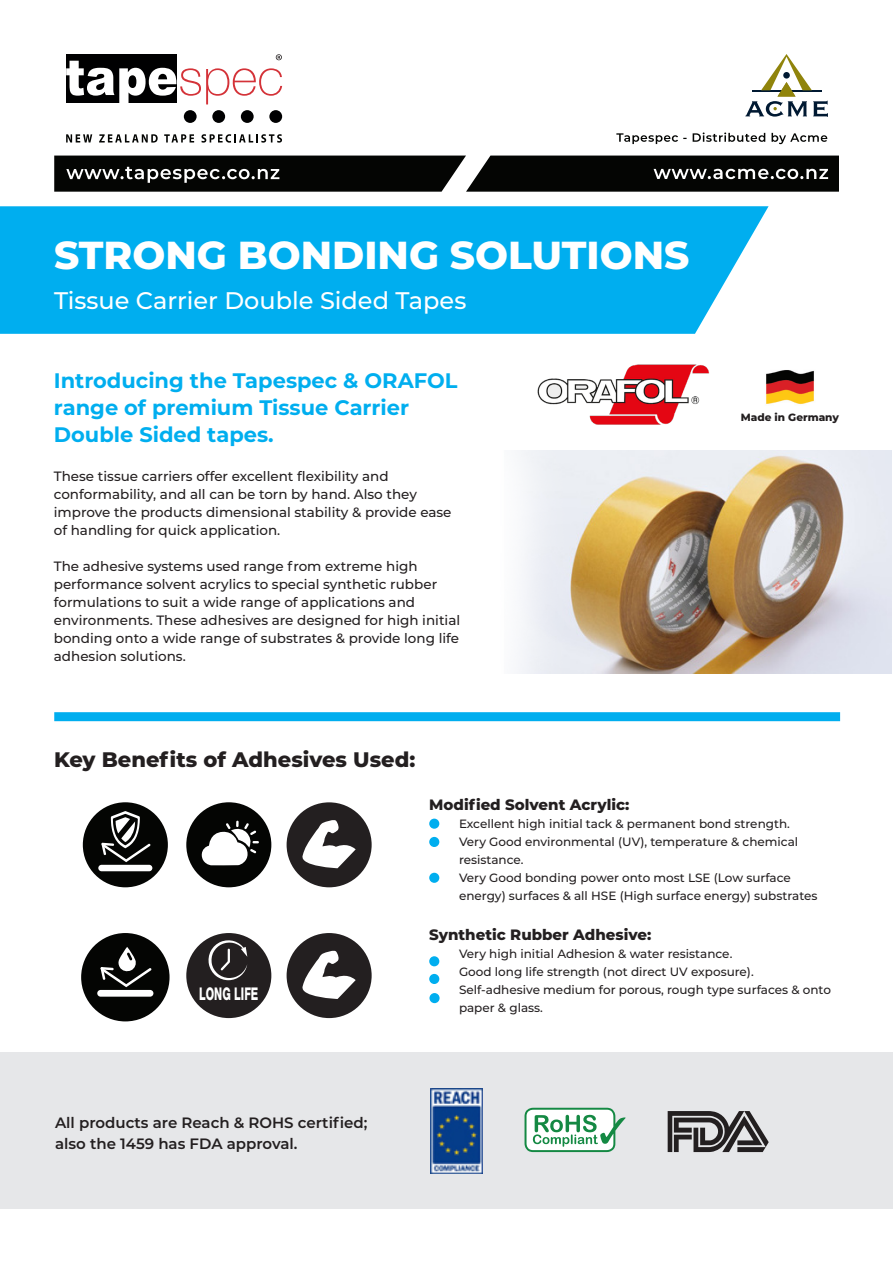
<style>
.page{position:relative;width:893px;height:1263px;background:#fff}
.page>*{position:absolute;margin:0;border:0;box-sizing:border-box;transform-origin:0 0}
.t1{font:800 39px "Montserrat";color:#fff}
.t2{font:500 24px "Montserrat";color:#fff}
.t3{font:700 21px/27px "Montserrat";color:#00aeef}
.t4{font:800 21px "Montserrat";color:#231f20}
.t5{font:800 17.55px "Helvetica Neue LT Pro";color:#fff;scale:.62 1}
.t6{font:600 15px/21px "Montserrat";color:#231f20}
.t7{font:800 15px "Montserrat";color:#231f20}
.t8{font:500 13.5px/18px "Montserrat";color:#231f20}
.t9{font:500 12px/18px "Montserrat";color:#231f20}
.t10{font:800 10.5px "Montserrat";color:#231f20}
</style>
<div class="page">
<div style="left:0;top:1053px;width:893px;height:156px;background:#e6e7e9"></div>
<img style="left:519px;top:450px;width:372px;height:224px">
<div style="left:0;top:206px;width:769px;height:128px;background:#00aeef"></div>
<div style="left:83px;top:802px;width:85px;height:85px;background:#040503;border-radius:50%"></div>
<div style="left:98px;top:865px;width:54px;height:6px;background:#fff;border-radius:3px"></div>
<svg style="left:101px;top:811px;width:50px;height:51px"></svg>
<div style="left:186px;top:802px;width:85px;height:85px;background:#040503;border-radius:50%"></div>
<svg style="left:202px;top:821px;width:57px;height:44px"></svg>
<div style="left:186px;top:933px;width:85px;height:85px;background:#231f20;border-radius:50%"></div>
<svg style="left:208px;top:940px;width:39px;height:40px"></svg>
<div style="left:287px;top:933px;width:85px;height:85px;background:#231f20;border-radius:50%"></div>
<svg style="left:302px;top:950px;width:54px;height:49px"></svg>
<div style="left:429px;top:819px;width:10px;height:10px;background:#00aeef;border-radius:50%"></div>
<div style="left:429px;top:837px;width:10px;height:10px;background:#00aeef;border-radius:50%"></div>
<div style="left:429px;top:873px;width:10px;height:10px;background:#00aeef;border-radius:50%"></div>
<div style="left:429px;top:956px;width:10px;height:10px;background:#00aeef;border-radius:50%"></div>
<div style="left:429px;top:974px;width:10px;height:10px;background:#00aeef;border-radius:50%"></div>
<div style="left:429px;top:993px;width:11px;height:10px;background:#00aeef;border-radius:50%"></div>
<div style="left:287px;top:802px;width:85px;height:85px;background:#231f20;border-radius:50%"></div>
<svg style="left:302px;top:820px;width:54px;height:48px"></svg>
<div style="left:81px;top:933px;width:89px;height:88px;background:#040503;border-radius:50%"></div>
<div style="left:97px;top:990px;width:56px;height:7px;background:#fff;border-radius:3px"></div>
<svg style="left:100px;top:947px;width:52px;height:40px"></svg>
<div style="left:54px;top:712px;width:786px;height:9px;background:#00aeef"></div>
<svg style="left:524px;top:1108px;width:102px;height:44px;background:#b4d8c3"></svg>
<img style="left:431px;top:1088px;width:51px;height:85px">
<svg style="left:668px;top:1111px;width:101px;height:41px"></svg>
<img style="left:537px;top:364px;width:172px;height:61px">
<img style="left:766px;top:370px;width:48px;height:34px">
<svg style="left:616px;top:133px;width:71px;height:11px"></svg>
<svg style="left:693px;top:132px;width:72px;height:10px"></svg>
<svg style="left:771px;top:133px;width:56px;height:11px"></svg>
<svg style="left:54px;top:156px;width:785px;height:36px;background:#1d1d1c"></svg>
<svg style="left:745px;top:54px;width:83px;height:63px"></svg>
<div style="left:184px;top:110px;width:13px;height:13px;background:#000001;border-radius:50%"></div>
<div style="left:212px;top:110px;width:13px;height:13px;background:#000001;border-radius:50%"></div>
<div style="left:241px;top:110px;width:13px;height:13px;background:#000001;border-radius:50%"></div>
<div style="left:269px;top:110px;width:13px;height:13px;background:#000001;border-radius:50%"></div>
<svg style="left:66px;top:134px;width:26px;height:8px"></svg>
<svg style="left:99px;top:134px;width:59px;height:9px"></svg>
<svg style="left:164px;top:134px;width:30px;height:8px"></svg>
<svg style="left:201px;top:134px;width:81px;height:9px"></svg>
<svg style="left:66px;top:54px;width:216px;height:51px"></svg>
<p class="t1" style="left:54px;top:226px;width:637px">STRONG BONDING SOLUTIONS</p>
<p class="t2" style="left:54px;top:284px;width:414px">Tissue Carrier Double Sided Tapes</p>
<p class="t3" style="left:54px;top:366px;width:405px">Introducing the Tapespec &amp; ORAFOL range of premium Tissue Carrier<br>Double Sided tapes.</p>
<p class="t8" style="left:54px;top:466px;width:399px">These tissue carriers offer excellent flexibility and conformability, and all can be torn by hand. Also they improve the products dimensional stability &amp; provide ease of handling for quick application.</p>
<p class="t8" style="left:54px;top:556px;width:408px">The adhesive systems used range from extreme high performance solvent acrylics to special synthetic rubber formulations to suit a wide range of applications and environments. These adhesives are designed for high initial bonding onto a wide range of substrates &amp; provide long life adhesion solutions.</p>
<p class="t4" style="left:54px;top:744px;width:363px">Key Benefits of Adhesives Used:</p>
<p class="t10" style="left:741px;top:409px;width:100px">Made in Germany</p>
<p class="t5" style="left:199px;top:983px;width:97px">LONG LIFE</p>
<p class="t6" style="left:55px;top:1111px;width:314px">All products are Reach &amp; ROHS certified; also the 1459 has FDA approval.</p>
<p class="t7" style="left:429px;top:793px;width:202px">Modified Solvent Acrylic:</p>
<p class="t9" style="left:459px;top:814px;width:332px">Excellent high initial tack &amp; permanent bond strength.</p>
<p class="t9" style="left:459px;top:832px;width:341px">Very Good environmental (UV), temperature &amp; chemical resistance.</p>
<p class="t9" style="left:459px;top:868px;width:360px">Very Good bonding power onto most LSE (Low surface energy) surfaces &amp; all HSE (High surface energy) substrates</p>
<p class="t7" style="left:429px;top:924px;width:224px">Synthetic Rubber Adhesive:</p>
<p class="t9" style="left:459px;top:944px;width:275px">Very high initial Adhesion &amp; water resistance.</p>
<p class="t9" style="left:459px;top:962px;width:296px">Good long life strength (not direct UV exposure).</p>
<p class="t9" style="left:459px;top:980px;width:373px">Self-adhesive medium for porous, rough type surfaces &amp; onto paper &amp; glass.</p>
</div>
